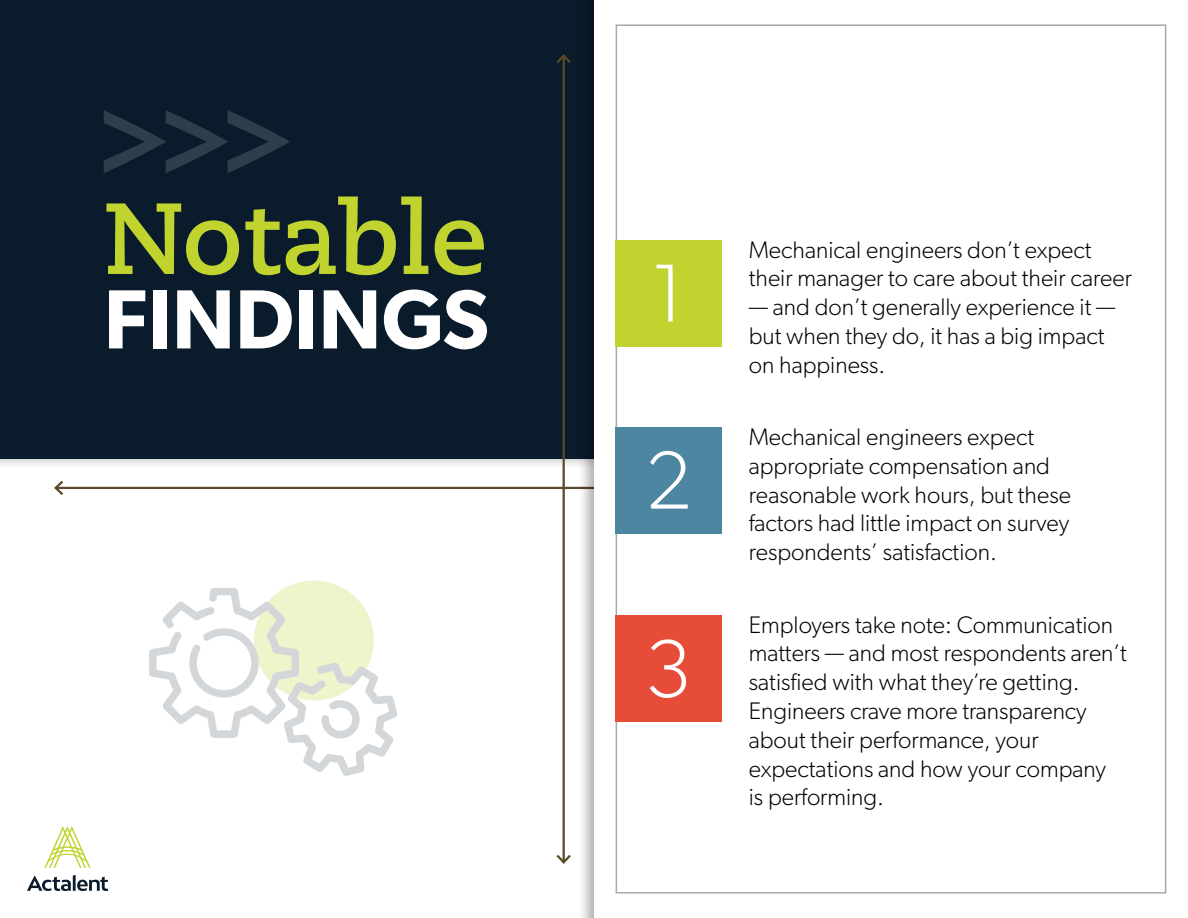
<style>
.page{position:relative;width:1188px;height:918px;background:#fff}
.page>*{position:absolute;margin:0;border:0;box-sizing:border-box;transform-origin:0 0}
.t1{font:700 100.8px "Caecilia LT Pro 75";color:#c1d32f}
.t2{font:600 84.15px "Gibson";color:#fff}
.t3{font:300 82.5px "Gibson";color:#fff}
.t4{font:300 24px/28.8px "Gibson";color:#000}
</style>
<div class="page">
<hr style="left:56px;top:487px;width:1076px;height:2px;background:#5b4a27">
<svg style="left:54px;top:480px;width:12px;height:15px"></svg>
<div style="left:0;top:0;width:1188px;height:459px;background:#0a1c2b"></div>
<div style="left:576px;top:0;width:612px;height:918px;background:#000;opacity:.32"></div>
<div style="left:594px;top:0;width:594px;height:918px;background:#fff"></div>
<div style="left:616px;top:240px;width:106px;height:106px;background:#c1d32f"></div>
<div style="left:616px;top:427px;width:106px;height:106px;background:#4d86a0"></div>
<div style="left:616px;top:616px;width:106px;height:106px;background:#e64c38"></div>
<hr style="left:563px;top:56px;width:2px;height:806px;background:#5b4a27">
<svg style="left:556px;top:54px;width:15px;height:12px"></svg>
<svg style="left:556px;top:852px;width:15px;height:12px"></svg>
<svg style="left:104px;top:110px;width:185px;height:63px"></svg>
<svg style="left:27px;top:875px;width:81px;height:16px"></svg>
<svg style="left:44px;top:826px;width:47px;height:42px"></svg>
<svg style="left:149px;top:588px;width:248px;height:188px"></svg>
<h1 class="t1" style="left:104px;top:170px;width:385px">Notable</h1>
<h2 class="t2" style="left:104px;top:269px;width:387px">FINDINGS</h2>
<h3 class="t3" style="left:652px;top:243px;width:36px">1</h3>
<h3 class="t3" style="left:645px;top:430px;width:48px">2</h3>
<h3 class="t3" style="left:645px;top:619px;width:48px">3</h3>
<p class="t4" style="left:749px;top:235px;width:385px">Mechanical engineers don’t expect their manager to care about their career</p>
<p class="t4" style="left:749px;top:292px;width:368px">— and don’t generally experience it — but when they do, it has a big impact on happiness.</p>
<p class="t4" style="left:749px;top:422px;width:324px">Mechanical engineers expect appropriate compensation and reasonable work hours, but these factors had little impact on survey respondents’ satisfaction.</p>
<p class="t4" style="left:749px;top:610px;width:380px">Employers take note: Communication matters — and most respondents aren’t satisfied with what they’re getting.<br>Engineers crave more transparency about their performance, your expectations and how your company<br>is performing.</p>
</div>
